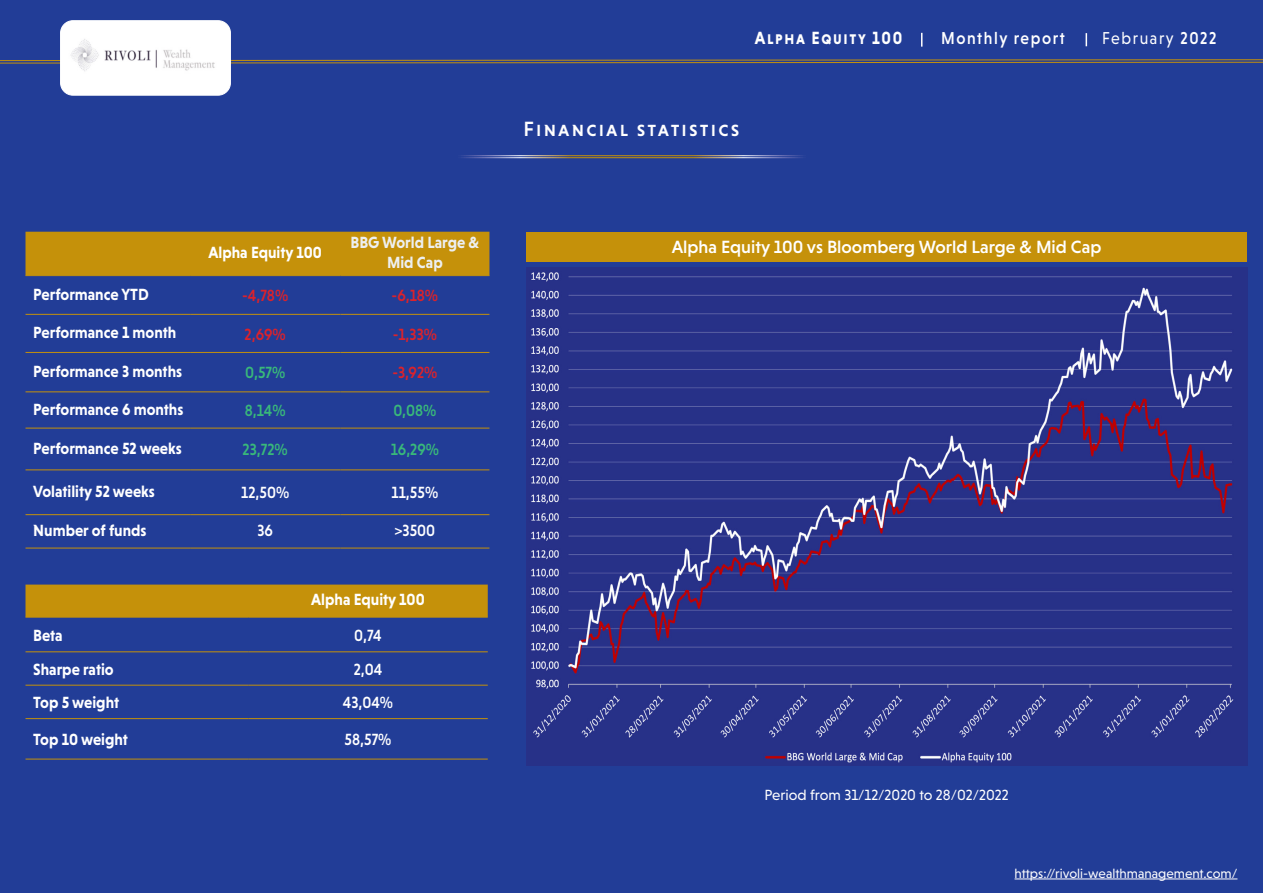
<style>
.page{position:relative;width:1263px;height:893px;background:#fff}
.page>*{position:absolute;margin:0;border:0;box-sizing:border-box;transform-origin:0 0}
.t1{font:21px "Niveau Grotesk Medium Small Caps";letter-spacing:.1em;color:#fff}
.t2{font:500 18px "Niveau Grotesk";color:#fff}
.t3{font:18px "Niveau Grotesk Bold Small Caps";letter-spacing:.1em;color:#fff;scale:.9 1}
.t4{font:500 17.55px "Niveau Grotesk";letter-spacing:.1em;color:#fff;scale:.9 1}
.t5{font:17.55px "Niveau Grotesk";letter-spacing:.1em;color:#fff;scale:.9 1}
.t6{font:700 16.5px "Niveau Grotesk";color:#fff;scale:.93 1}
.t7{font:500 16.5px "Niveau Grotesk";color:#fff;scale:.93 1}
.t8{font:500 16.5px "Niveau Grotesk";color:#dc222b;scale:.93 1}
.t9{font:500 16.5px "Niveau Grotesk";color:#39b97a;scale:.93 1}
.t10{font:700 16.5px/19.8px "Niveau Grotesk";color:#edeff0;text-align:center;scale:.93 1}
.t11{font:15px "Niveau Grotesk";color:#fff}
.t12{font:13.5px "Niveau Grotesk";color:#fff}
.s1{font-weight:500}
</style>
<div class="page">
<div style="left:0;top:0;width:1262px;height:893px;background:#223d97"></div>
<svg style="left:1085px;top:33px;width:2px;height:13px"></svg>
<svg style="left:921px;top:33px;width:1px;height:14px"></svg>
<hr style="left:1014px;top:879px;width:223px;height:1px;background:#fff">
<svg style="left:0;top:58px;width:1263px;height:6px"></svg>
<div style="left:60px;top:20px;width:171px;height:76px;background:#fff;border:1px solid #fff;border-radius:12px"></div>
<img style="left:71px;top:39px;width:144px;height:32px">
<div style="left:26px;top:232px;width:463px;height:43px;background:#c5910a"></div>
<svg style="left:26px;top:276px;width:463px;height:272px"></svg>
<hr style="left:26px;top:275px;width:164px;height:1px;background:#c5910a">
<hr style="left:190px;top:275px;width:150px;height:1px;background:#c5910a">
<hr style="left:340px;top:275px;width:149px;height:1px;background:#c5910a">
<hr style="left:26px;top:314px;width:164px;height:1px;background:#c5910a">
<hr style="left:190px;top:314px;width:150px;height:1px;background:#c5910a">
<hr style="left:340px;top:314px;width:149px;height:1px;background:#c5910a">
<hr style="left:26px;top:352px;width:164px;height:1px;background:#c5910a">
<hr style="left:190px;top:352px;width:150px;height:1px;background:#c5910a">
<hr style="left:340px;top:352px;width:149px;height:1px;background:#c5910a">
<hr style="left:26px;top:391px;width:164px;height:1px;background:#c5910a">
<hr style="left:190px;top:391px;width:150px;height:1px;background:#c5910a">
<hr style="left:340px;top:391px;width:149px;height:1px;background:#c5910a">
<hr style="left:26px;top:428px;width:164px;height:1px;background:#c5910a">
<hr style="left:190px;top:428px;width:150px;height:1px;background:#c5910a">
<hr style="left:340px;top:428px;width:149px;height:1px;background:#c5910a">
<hr style="left:26px;top:469px;width:164px;height:1px;background:#c5910a">
<hr style="left:190px;top:469px;width:150px;height:1px;background:#c5910a">
<hr style="left:340px;top:469px;width:149px;height:1px;background:#c5910a">
<hr style="left:26px;top:514px;width:164px;height:1px;background:#c5910a">
<hr style="left:190px;top:514px;width:150px;height:1px;background:#c5910a">
<hr style="left:340px;top:514px;width:149px;height:1px;background:#c5910a">
<hr style="left:26px;top:548px;width:164px;height:1px;background:#c5910a">
<hr style="left:190px;top:548px;width:150px;height:1px;background:#c5910a">
<hr style="left:340px;top:548px;width:149px;height:1px;background:#c5910a">
<img style="left:526px;top:268px;width:721px;height:497px">
<div style="left:26px;top:585px;width:462px;height:32px;background:#c5910a"></div>
<svg style="left:26px;top:652px;width:462px;height:107px"></svg>
<hr style="left:26px;top:617px;width:222px;height:1px;background:#c5910a">
<hr style="left:248px;top:617px;width:240px;height:1px;background:#c5910a">
<hr style="left:26px;top:651px;width:222px;height:1px;background:#c5910a">
<hr style="left:248px;top:651px;width:240px;height:1px;background:#c5910a">
<hr style="left:26px;top:685px;width:222px;height:1px;background:#c5910a">
<hr style="left:248px;top:685px;width:240px;height:1px;background:#c5910a">
<hr style="left:26px;top:718px;width:222px;height:1px;background:#c5910a">
<hr style="left:248px;top:718px;width:240px;height:1px;background:#c5910a">
<hr style="left:26px;top:759px;width:222px;height:1px;background:#c5910a">
<hr style="left:248px;top:759px;width:240px;height:1px;background:#c5910a">
<hr style="left:446px;top:157px;width:371px;height:1px;background:#fff">
<hr style="left:446px;top:155px;width:371px;height:1px;background:#fff">
<div style="left:526px;top:232px;width:721px;height:30px;background:#c5910a"></div>
<p class="t6" style="left:208px;top:243px;width:124px">Alpha Equity 100</p>
<p class="t10" style="left:350px;top:232px;width:140px">BBG World Large &amp;<br>Mid Cap</p>
<p class="t6" style="left:33px;top:285px;width:126px">Performance YTD</p>
<p class="t8" style="left:242px;top:286px;width:51px">-4,78%</p>
<p class="t8" style="left:392px;top:286px;width:52px">-6,18%</p>
<p class="t6" style="left:33px;top:323px;width:155px">Performance 1 month</p>
<p class="t8" style="left:245px;top:324px;width:46px">2,69%</p>
<p class="t8" style="left:393px;top:324px;width:49px">-1,33%</p>
<p class="t6" style="left:33px;top:362px;width:162px">Performance 3 months</p>
<p class="t9" style="left:245px;top:363px;width:45px">0,57%</p>
<p class="t8" style="left:392px;top:363px;width:50px">-3,92%</p>
<p class="t6" style="left:33px;top:400px;width:163px">Performance 6 months</p>
<p class="t9" style="left:245px;top:401px;width:45px">8,14%</p>
<p class="t9" style="left:393px;top:401px;width:48px">0,08%</p>
<p class="t6" style="left:33px;top:439px;width:161px">Performance 52 weeks</p>
<p class="t9" style="left:243px;top:440px;width:50px">23,72%</p>
<p class="t9" style="left:391px;top:440px;width:53px">16,29%</p>
<p class="t6" style="left:33px;top:482px;width:132px">Volatility 52 weeks</p>
<p class="t7" style="left:241px;top:483px;width:53px">12,50%</p>
<p class="t7" style="left:392px;top:483px;width:52px">11,55%</p>
<p class="t6" style="left:33px;top:521px;width:123px">Number of funds</p>
<p class="t7" style="left:257px;top:521px;width:18px">36</p>
<p class="t7" style="left:395px;top:521px;width:45px">&gt;3500</p>
<p class="t6" style="left:311px;top:590px;width:124px">Alpha Equity 100</p>
<p class="t6" style="left:33px;top:626px;width:33px">Beta</p>
<p class="t7" style="left:354px;top:626px;width:31px">0,74</p>
<p class="t6" style="left:33px;top:660px;width:88px">Sharpe ratio</p>
<p class="t7" style="left:354px;top:660px;width:32px">2,04</p>
<p class="t6" style="left:33px;top:693px;width:94px">Top 5 weight</p>
<p class="t7" style="left:343px;top:693px;width:56px">43,04%</p>
<p class="t6" style="left:33px;top:730px;width:103px">Top 10 weight</p>
<p class="t7" style="left:345px;top:730px;width:52px">58,57%</p>
<p class="t3" style="left:755px;top:28px;width:165px">Alpha Equity 100</p>
<p class="t4" style="left:941px;top:28px;width:139px">Monthly report</p>
<p class="t5" style="left:1102px;top:28px;width:129px">February <span class="s1">2022</span></p>
<p class="t1" style="left:524px;top:117px;width:217px">Financial statistics</p>
<p class="t2" style="left:672px;top:237px;width:431px">Alpha Equity 100 vs Bloomberg World Large &amp; Mid Cap</p>
<p class="t11" style="left:764px;top:786px;width:246px">Period from 31/12/2020 to 28/02/2022</p>
<p class="t12" style="left:1014px;top:865px;width:224px">https://rivoli-wealthmanagement.com/</p>
</div>
